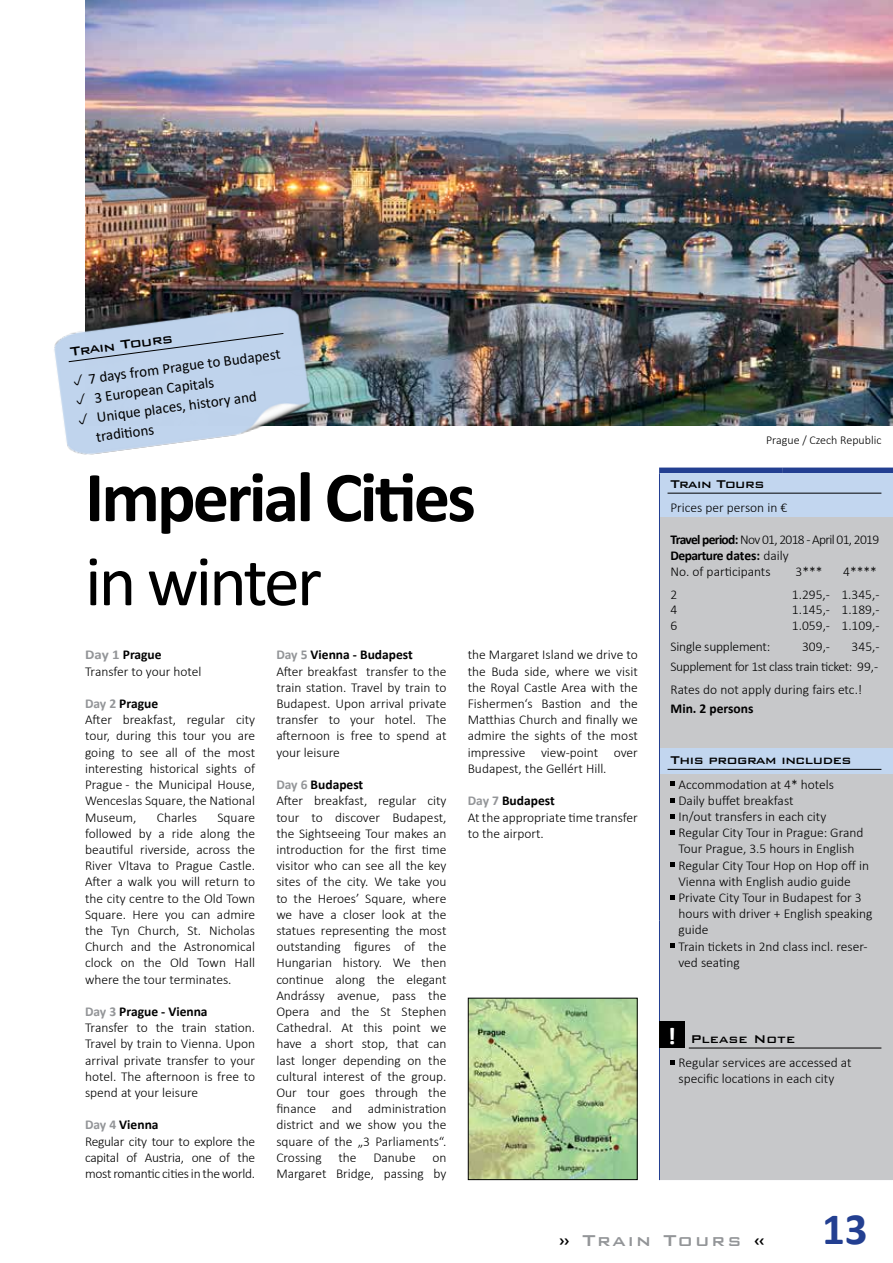
<style>
.page{position:relative;width:893px;height:1263px;background:#fff}
.page>*{position:absolute;margin:0;border:0;box-sizing:border-box;transform-origin:0 0}
.t1{font:700 72px "Calibri";color:#000}
.t2{font:72px "Calibri";letter-spacing:-.04em;color:#000}
.t3{font:700 45px "Calibri";color:#233f91}
.t4{font:500 21px "Bank Gothic BT";letter-spacing:.1em;color:#939598}
.t5{font:500 16.5px "Bank Gothic BT";color:#000}
.t6{font:15px/19.4px "Calibri";color:#000}
.t7{font:500 15px "Bank Gothic BT";letter-spacing:-.03em;color:#000}
.t8{font:500 15px "Bank Gothic BT";color:#000}
.t9{font:300 13.5px/16.2px "Calibri";color:#000}
.t10{font:300 13.5px/16.2px "Calibri";letter-spacing:-.02em;color:#000}
.t11{font:300 13.5px/16.2px "Calibri";letter-spacing:-.05em;color:#000}
.t12{font:300 13.5px/20.4px "Calibri";letter-spacing:-.03em;color:#000;text-align:right}
.t13{font:700 13.5px "Calibri";color:#000}
.t14{font:300 12px "Calibri";color:#000}
.s1{font-weight:700;color:#939598}
.s2{font-weight:700}
.s3{font-family:"Calibri";font-weight:700;font-size:24px;color:#fff}
.s4{color:#000}
</style>
<div class="page">
<div style="left:660px;top:517px;width:233px;height:663px;background:#c7c8ca"></div>
<hr style="left:659px;top:474px;width:1px;height:447px;background:#233f91">
<div style="left:659px;top:468px;width:124px;height:6px;background:#233f91"></div>
<div style="left:783px;top:468px;width:110px;height:6px;background:#233f91"></div>
<hr style="left:659px;top:921px;width:1px;height:259px;background:#233f91">
<div style="left:660px;top:748px;width:233px;height:26px;background:#c2d6ef"></div>
<div style="left:660px;top:473px;width:233px;height:44px;background:#c2d6ef"></div>
<hr style="left:667px;top:493px;width:214px;height:1px;background:#000">
<hr style="left:667px;top:769px;width:214px;height:1px;background:#000">
<hr style="left:689px;top:1048px;width:192px;height:1px;background:#000">
<svg style="left:670px;top:781px;width:5px;height:5px"></svg>
<svg style="left:670px;top:798px;width:5px;height:4px"></svg>
<svg style="left:670px;top:814px;width:5px;height:5px"></svg>
<svg style="left:670px;top:830px;width:5px;height:5px"></svg>
<svg style="left:670px;top:862px;width:5px;height:5px"></svg>
<svg style="left:670px;top:895px;width:5px;height:5px"></svg>
<svg style="left:670px;top:943px;width:5px;height:5px"></svg>
<div style="left:659px;top:1021px;width:25px;height:27px;background:#000"></div>
<svg style="left:670px;top:1060px;width:5px;height:5px"></svg>
<img style="left:85px;top:0;width:808px;height:425px">
<img style="left:54px;top:292px;width:267px;height:163px">
<div style="left:68px;top:333px;width:216px;height:30px;background:#bfd3ec"></div>
<img style="left:470px;top:1000px;width:166px;height:178px">
<div style="left:468px;top:998px;width:170px;height:182px;border:1px solid #000"></div>
<svg style="left:73px;top:374px;width:11px;height:12px"></svg>
<svg style="left:76px;top:393px;width:10px;height:12px"></svg>
<svg style="left:78px;top:413px;width:11px;height:11px"></svg>
<p class="t5" style="left:69px;top:343px;width:105px;rotate:-8deg">Train Tours</p>
<p class="t6" style="left:87px;top:370px;width:196px;rotate:-8deg">7 days from Prague to Budapest<br>3 European Capitals<br>Unique places, history and traditi ons</p>
<h1 class="t1" style="left:85px;top:446px;width:392px">Imperial Cities</h1>
<h1 class="t2" style="left:85px;top:531px;width:238px">in winter</h1>
<p class="t9" style="left:85px;top:647px;width:118px"><span class="s1">Day 1</span> <span class="s2">Prague<br></span>Transfer to your hotel</p>
<p class="t9" style="left:85px;top:695px;width:172px"><span class="s1">Day 2</span> <span class="s2">Prague<br></span>After breakfast, regular city tour, during this tour you are going to see all of the most interesting historical sights of<br>Prague - the Municipal House,<br>Wenceslas Square, the National<br>Museum,</p>
<p class="t9" style="left:157px;top:809px;width:42px">Charles</p>
<p class="t9" style="left:85px;top:809px;width:172px;text-align:justify;text-indent:132px">Square followed by a ride along the beautiful riverside, across the River Vltava to Prague Castle.<br>After a walk you will return to the city centre to the Old Town Square. Here you can admire the Tyn Church, St. Nicholas Church and the Astronomical clock on the Old Town Hall where the tour terminates.</p>
<p class="t9" style="left:85px;top:1003px;width:172px"><span class="s1">Day 3</span> <span class="s2">Prague - Vienna<br></span>Transfer to the train station.<br>Travel by train to Vienna. Upon arrival private transfer to your hotel. The afternoon is free to spend at your leisure</p>
<p class="t10" style="left:85px;top:1116px;width:172px"><span class="s1">Day 4</span> <span class="s2">Vienna<br></span>Regular city tour to explore the capital of Austria, one of the most romantic cities in the world.</p>
<p class="t9" style="left:276px;top:647px;width:172px"><span class="s1">Day 5</span> <span class="s2">Vienna - Budapest<br></span>After breakfast transfer to the train station. Travel by train to<br>Budapest. Upon arrival private transfer to your hotel. The afternoon is free to spend at your leisure</p>
<p class="t9" style="left:276px;top:776px;width:172px"><span class="s1">Day 6</span> <span class="s2">Budapest<br></span>After breakfast, regular city tour to discover Budapest, the Sightseeing Tour makes an introduction for the first time visitor who can see all the key sites of the city. We take you to the Heroes’ Square, where we have a closer look at the statues representing the most outstanding figures of the<br>Hungarian history. We then continue along the elegant<br>Andrássy avenue, pass the<br>Opera and the St Stephen<br>Cathedral. At this point we have a short stop, that can last longer depending on the cultural interest of the group.<br>Our tour goes through the finance and administration district and we show you the square of the „3 Parliaments“.<br>Crossing the Danube on<br>Margaret Bridge, passing by</p>
<p class="t9" style="left:468px;top:647px;width:172px;text-align:justify">the Margaret Island we drive to the Buda side, where we visit the Royal Castle Area with the Fishermen‘s Bastion and the Matthias Church and finally we admire the sights of the most impressive view-point over Budapest, the Gellért Hill.</p>
<p class="t9" style="left:468px;top:792px;width:172px"><span class="s1">Day 7</span> <span class="s2">Budapest<br></span>At the appropriate time transfer to the airport.</p>
<p class="t14" style="left:766px;top:432px;width:117px">Prague / Czech Republic</p>
<p class="t7" style="left:670px;top:475px;width:95px">Train Tours</p>
<p class="t9" style="left:670px;top:500px;width:118px">Prices per person in €</p>
<p class="t11" style="left:670px;top:531px;width:210px"><span class="s2">Travel period:</span> Nov 01, 2018 - April 01, 2019<br><span class="s2">Departure dates:</span> daily<br>No. of participants</p>
<p class="t9" style="left:795px;top:564px;width:29px">3***</p>
<p class="t9" style="left:843px;top:564px;width:35px">4****</p>
<p class="t9" style="left:670px;top:586px;width:8px">2</p>
<p class="t9" style="left:792px;top:586px;width:89px">1.295,- 1.345,-</p>
<p class="t9" style="left:670px;top:602px;width:8px">4</p>
<p class="t9" style="left:792px;top:602px;width:89px">1.145,- 1.189,-</p>
<p class="t9" style="left:671px;top:617px;width:8px">6</p>
<p class="t9" style="left:792px;top:617px;width:89px">1.059,- 1.109,-</p>
<p class="t9" style="left:671px;top:638px;width:101px">Single supplement:</p>
<p class="t9" style="left:802px;top:638px;width:29px">309,-</p>
<p class="t12" style="left:671px;top:636px;width:211px">345,-<br>Supplement for 1st class train ticket: 99,-</p>
<p class="t9" style="left:671px;top:681px;width:193px">Rates do not apply during fairs etc.!</p>
<p class="t13" style="left:671px;top:699px;width:84px">Min. 2 persons</p>
<p class="t7" style="left:670px;top:752px;width:182px">This program includes</p>
<p class="t9" style="left:678px;top:776px;width:196px">Accommodation at 4* hotels<br>Daily buffet breakfast<br>In/out transfers in each city<br>Regular City Tour in Prague: Grand<br>Tour Prague, 3.5 hours in English<br>Regular City Tour Hop on Hop off in<br>Vienna with English audio guide<br>Private City Tour in Budapest for 3 hours with driver + English speaking guide<br>Train tickets in 2nd class incl. reser&shy;ved seating</p>
<p class="t8" style="left:667px;top:1030px;width:129px"><span class="s3">!</span> Please Note</p>
<p class="t9" style="left:678px;top:1054px;width:175px">Regular services are accessed at specific locations in each city</p>
<h3 class="t4" style="left:558px;top:1229px;width:209px"><span class="s4">»</span> Train Tours <span class="s4">«</span></h3>
<h2 class="t3" style="left:822px;top:1197px;width:47px">13</h2>
</div>
